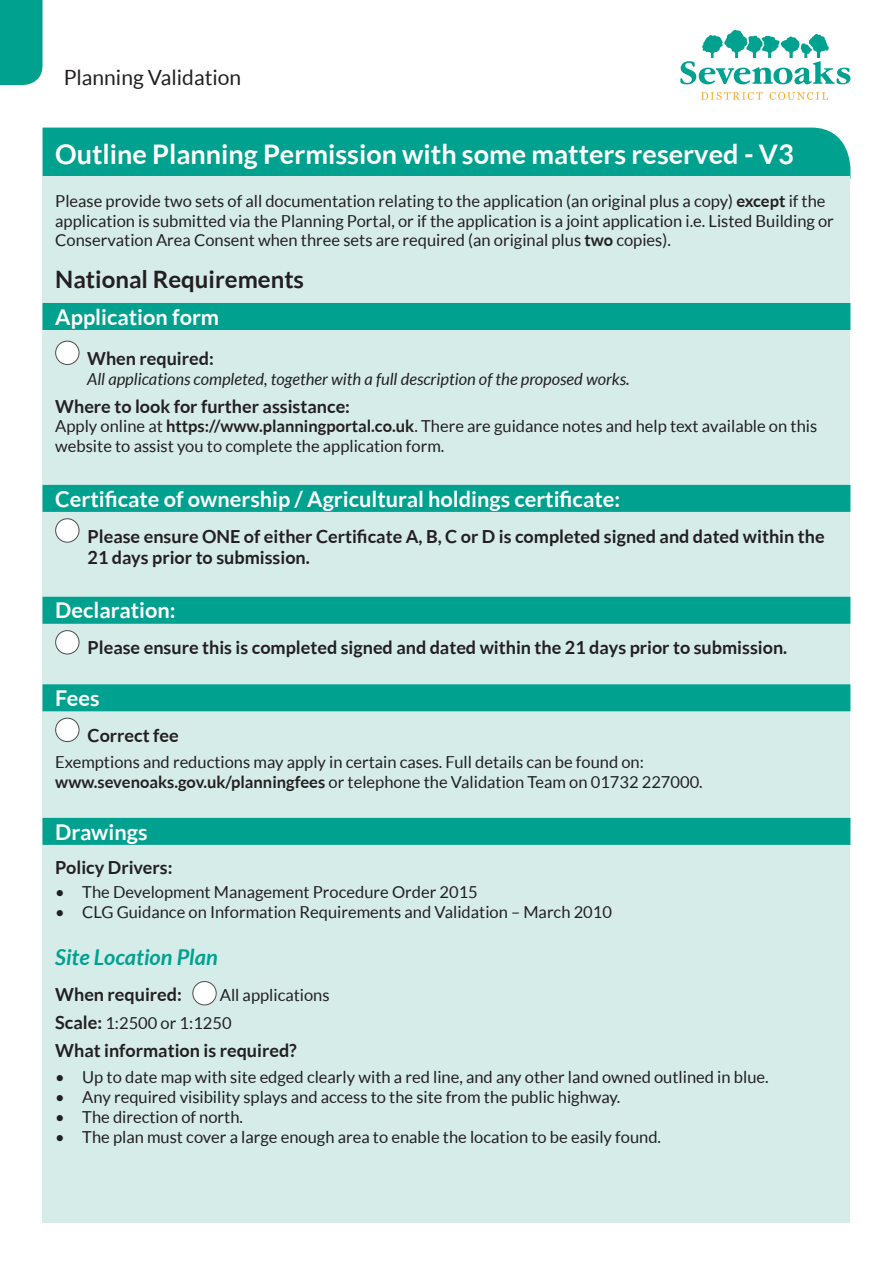
<style>
.page{position:relative;width:893px;height:1263px;background:#fff}
.page>*{position:absolute;margin:0;border:0;box-sizing:border-box;transform-origin:0 0}
.t1{font:700 27px "Lato";color:#fff}
.t2{font:700 24px "Lato";color:#231f20}
.t3{font:700 21.75px "Lato";color:#fff}
.t4{font:italic 700 21.75px "Lato";color:#00a18f}
.t5{font:21px "Lato";color:#231f20}
.t6{font:700 18px/21.6px "Lato";color:#231f20}
.t7{font:16.5px/19.8px "Lato";color:#231f20}
.t8{font:italic 16.5px "Lato";color:#231f20}
.s1{font-weight:700}
.s2{font-weight:700;font-size:18px}
</style>
<div class="page">
<div style="left:0;top:0;width:43px;height:85px;background:#00a18f"></div>
<div style="left:43px;top:128px;width:807px;height:48px;background:#00a18f"></div>
<svg style="left:701px;top:92px;width:62px;height:8px"></svg>
<svg style="left:769px;top:92px;width:59px;height:8px"></svg>
<svg style="left:680px;top:30px;width:170px;height:54px"></svg>
<div style="left:43px;top:176px;width:807px;height:1046px;background:#d5ece9"></div>
<div style="left:43px;top:303px;width:807px;height:27px;background:#00a18f"></div>
<div style="left:43px;top:485px;width:807px;height:27px;background:#00a18f"></div>
<div style="left:43px;top:597px;width:807px;height:27px;background:#00a18f"></div>
<div style="left:43px;top:684px;width:807px;height:27px;background:#00a18f"></div>
<div style="left:43px;top:818px;width:807px;height:27px;background:#00a18f"></div>
<div style="left:56px;top:341px;width:23px;height:23px;background:#fff;border-radius:50%"></div>
<div style="left:55px;top:341px;width:24px;height:24px;border:1px solid #4b4c4d;border-radius:50%"></div>
<div style="left:56px;top:519px;width:23px;height:23px;background:#fff;border-radius:50%"></div>
<div style="left:55px;top:518px;width:24px;height:24px;border:1px solid #4b4c4d;border-radius:50%"></div>
<div style="left:56px;top:631px;width:23px;height:23px;background:#fff;border-radius:50%"></div>
<div style="left:55px;top:630px;width:24px;height:24px;border:1px solid #4b4c4d;border-radius:50%"></div>
<div style="left:56px;top:718px;width:23px;height:23px;background:#fff;border-radius:50%"></div>
<div style="left:55px;top:718px;width:24px;height:24px;border:1px solid #4b4c4d;border-radius:50%"></div>
<div style="left:193px;top:981px;width:23px;height:24px;background:#fff;border-radius:50%"></div>
<div style="left:192px;top:981px;width:25px;height:24px;border:1px solid #4b4c4d;border-radius:50%"></div>
<p class="t5" style="left:64px;top:66px;width:179px">Planning Validation</p>
<p class="t1" style="left:55px;top:139px;width:740px">Outline Planning Permission with some matters reserved - V3</p>
<p class="t7" style="left:55px;top:191px;width:780px">Please provide two sets of all documentation relating to the application (an original plus a copy) <span class="s1">except</span> if the application is submitted via the Planning Portal, or if the application is a joint application i.e. Listed Building or<br>Conservation Area Consent when three sets are required (an original plus <span class="s1">two</span> copies).</p>
<p class="t2" style="left:55px;top:265px;width:250px">National Requirements</p>
<p class="t3" style="left:55px;top:304px;width:165px">Application form</p>
<p class="t6" style="left:87px;top:347px;width:128px">When required:</p>
<p class="t8" style="left:87px;top:369px;width:544px">All applications completed, together with a full description of the proposed works.</p>
<p class="t6" style="left:55px;top:395px;width:296px">Where to look for further assistance:</p>
<p class="t7" style="left:55px;top:416px;width:763px">Apply online at <span class="s1">https://www.planningportal.co.uk</span>. There are guidance notes and help text available on this website to assist you to complete the application form.</p>
<p class="t3" style="left:55px;top:486px;width:566px">Certificate of ownership / Agricultural holdings certificate:</p>
<p class="t6" style="left:88px;top:525px;width:739px">Please ensure ONE of either Certificate A, B, C or D is completed signed and dated within the<br>21 days prior to submission.</p>
<p class="t3" style="left:55px;top:598px;width:122px">Declaration:</p>
<p class="t6" style="left:88px;top:637px;width:701px">Please ensure this is completed signed and dated within the 21 days prior to submission.</p>
<p class="t3" style="left:55px;top:686px;width:46px">Fees</p>
<p class="t6" style="left:88px;top:724px;width:93px">Correct fee</p>
<p class="t7" style="left:55px;top:752px;width:649px">Exemptions and reductions may apply in certain cases. Full details can be found on: <span class="s1">www.sevenoaks.gov.uk/planningfees</span> or telephone the Validation Team on 01732 227000.</p>
<p class="t3" style="left:55px;top:819px;width:94px">Drawings</p>
<p class="t6" style="left:55px;top:856px;width:119px">Policy Drivers:</p>
<p class="t7" style="left:55px;top:882px;width:424px">• The Development Management Procedure Order 2015</p>
<p class="t7" style="left:55px;top:902px;width:558px">• CLG Guidance on Information Requirements and Validation – March 2010</p>
<p class="t4" style="left:55px;top:945px;width:164px">Site Location Plan</p>
<p class="t6" style="left:55px;top:983px;width:128px">When required:</p>
<p class="t7" style="left:220px;top:985px;width:111px">All applications</p>
<p class="t7" style="left:55px;top:1013px;width:178px"><span class="s2">Scale:</span> 1:2500 or 1:1250</p>
<p class="t6" style="left:55px;top:1039px;width:243px">What information is required?</p>
<p class="t7" style="left:55px;top:1067px;width:715px">• Up to date map with site edged clearly with a red line, and any other land owned outlined in blue.</p>
<p class="t7" style="left:55px;top:1087px;width:567px">• Any required visibility splays and access to the site from the public highway.</p>
<p class="t7" style="left:55px;top:1107px;width:189px">• The direction of north.</p>
<p class="t7" style="left:55px;top:1127px;width:607px">• The plan must cover a large enough area to enable the location to be easily found.</p>
</div>
